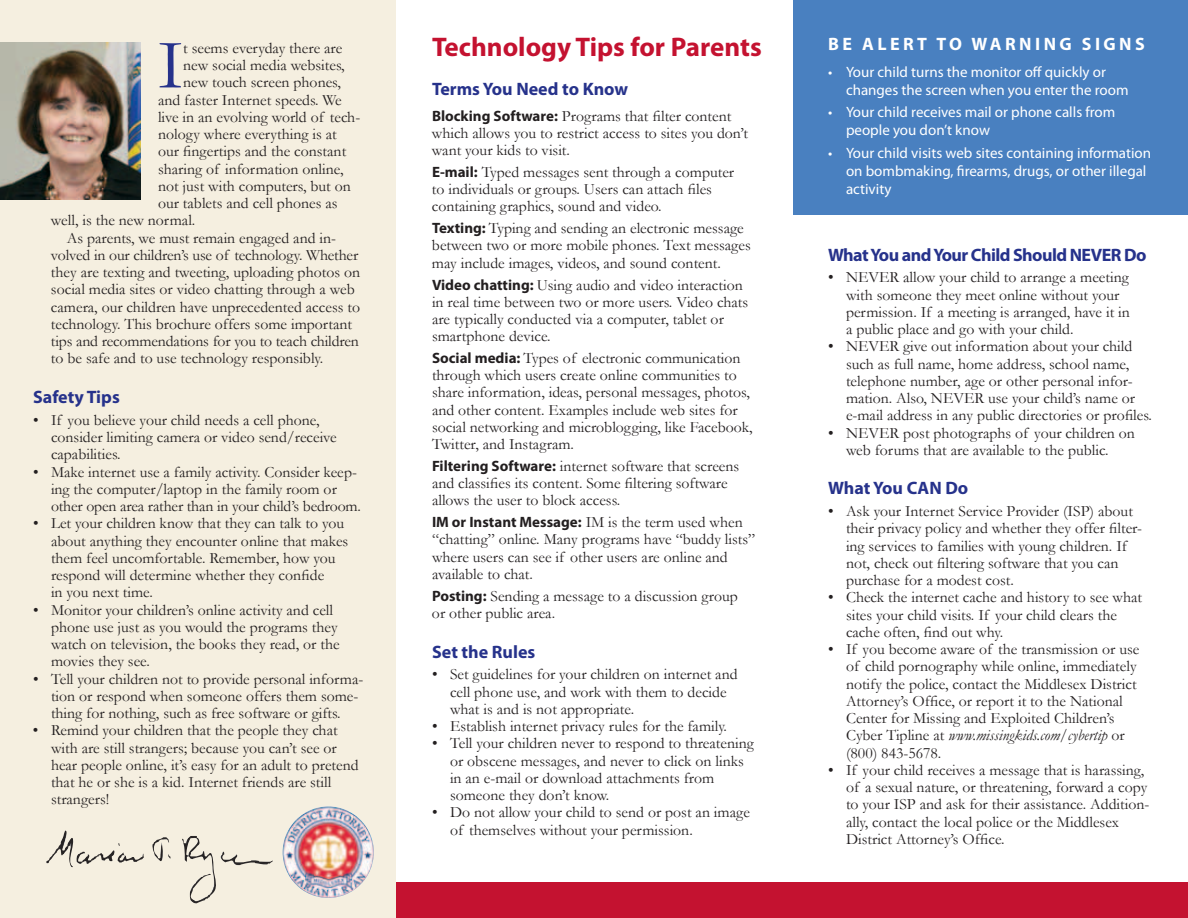
<style>
.page{position:relative;width:1188px;height:918px;background:#fff}
.page>*{position:absolute;margin:0;border:0;box-sizing:border-box;transform-origin:0 0}
.t1{font:71.1px "Garamond";color:#26328b}
.t2{font:700 27px "Myriad Pro";color:#c41230}
.t3{font:700 18px "Myriad Pro";letter-spacing:-.01em;color:#26328b}
.t4{font:700 18px "Myriad Pro";letter-spacing:-.03em;color:#26328b}
.t5{font:700 18px "Myriad Pro";letter-spacing:.19em;color:#fff}
.t6{font:15.75px/17.2px "Garamond";color:#231f20}
.t7{font:15px/18px "Myriad Pro";color:#fff}
.t8{font:700 15px "Myriad Pro";color:#231f20}
.s1{font-family:"Myriad Pro";font-weight:700;font-size:15px}
.s2{font-family:"Garamond";font-weight:400;font-size:15.75px}
.s3{font-style:italic}
</style>
<div class="page">
<div style="left:0;top:0;width:396px;height:918px;background:#f5efe0"></div>
<img style="left:0;top:42px;width:140px;height:158px">
<div style="left:793px;top:0;width:395px;height:214px;background:#4980c0"></div>
<div style="left:396px;top:882px;width:792px;height:36px;background:#c41230"></div>
<img style="left:283px;top:806px;width:91px;height:92px;border-radius:46px">
<img style="left:46px;top:831px;width:169px;height:70px">
<h1 class="t1" style="left:158px;top:23px;width:27px">I</h1>
<p class="t6" style="left:183px;top:39px;width:161px">t seems everyday there are</p>
<p class="t6" style="left:183px;top:56px;width:163px">new social media websites,</p>
<p class="t6" style="left:183px;top:74px;width:159px">new touch screen phones,</p>
<p class="t6" style="left:158px;top:91px;width:185px">and faster Internet speeds. We</p>
<p class="t6" style="left:158px;top:108px;width:204px">live in an evolving world of tech-</p>
<p class="t6" style="left:158px;top:125px;width:180px">nology where everything is at</p>
<p class="t6" style="left:158px;top:143px;width:190px">our fingertips and the constant</p>
<p class="t6" style="left:158px;top:160px;width:187px">sharing of information online,</p>
<p class="t6" style="left:158px;top:177px;width:194px">not just with computers, but on</p>
<p class="t6" style="left:158px;top:194px;width:181px">our tablets and cell phones as</p>
<p class="t6" style="left:51px;top:212px;width:146px">well, is the new normal.</p>
<p class="t6" style="left:67px;top:229px;width:271px">As parents, we must remain engaged and in-</p>
<p class="t6" style="left:51px;top:246px;width:309px">volved in our children’s use of technology. Whether</p>
<p class="t6" style="left:51px;top:263px;width:311px">they are texting and tweeting, uploading photos on</p>
<p class="t6" style="left:51px;top:281px;width:305px">social media sites or video chatting through a web</p>
<p class="t6" style="left:51px;top:298px;width:311px">camera, our children have unprecedented access to</p>
<p class="t6" style="left:51px;top:315px;width:303px">technology. This brochure offers some important</p>
<p class="t6" style="left:51px;top:332px;width:309px">tips and recommendations for you to teach children</p>
<p class="t6" style="left:51px;top:350px;width:274px">to be safe and to use technology responsibly.</p>
<p class="t3" style="left:33px;top:387px;width:88px">Safety Tips</p>
<p class="t6" style="left:51px;top:411px;width:287px;text-indent:-18px">• If you believe your child needs a cell phone, consider limiting camera or video send/receive capabilities.</p>
<p class="t6" style="left:51px;top:463px;width:312px;text-indent:-18px">• Make internet use a family activity. Consider keep&shy;ing the computer/laptop in the family room or other open area rather than in your child’s bedroom.</p>
<p class="t6" style="left:51px;top:515px;width:299px;text-indent:-18px">• Let your children know that they can talk to you about anything they encounter online that makes them feel uncomfortable. Remember, how you respond will determine whether they confide<br>in you next time.</p>
<p class="t6" style="left:51px;top:601px;width:290px;text-indent:-18px">• Monitor your children’s online activity and cell phone use just as you would the programs they watch on television, the books they read, or the movies they see.</p>
<p class="t6" style="left:51px;top:670px;width:314px;text-indent:-18px">• Tell your children not to provide personal informa&shy;tion or respond when someone offers them some&shy;thing for nothing, such as free software or gifts.</p>
<p class="t6" style="left:51px;top:722px;width:309px;text-indent:-18px">• Remind your children that the people they chat with are still strangers; because you can’t see or hear people online, it’s easy for an adult to pretend that he or she is a kid. Internet friends are still strangers!</p>
<h2 class="t2" style="left:432px;top:32px;width:331px">Technology Tips for Parents</h2>
<p class="t5" style="left:828px;top:33px;width:63px">Be Alert</p>
<p class="t5" style="left:936px;top:33px;width:208px">t o War ni ng Sig ns</p>
<p class="t7" style="left:846px;top:63px;width:284px;text-indent:-18px">• Your child turns the monitor off quickly or changes the screen when you enter the room</p>
<p class="t7" style="left:846px;top:103px;width:271px;text-indent:-18px">• Your child receives mail or phone calls from people you don’t know</p>
<p class="t7" style="left:846px;top:144px;width:307px;text-indent:-18px">• Your child visits web sites containing information on bombmaking, firearms, drugs, or other illegal activity</p>
<p class="t3" style="left:432px;top:78px;width:198px">Terms You Need to Know</p>
<p class="t6" style="left:432px;top:107px;width:318px"><span class="s1">Blocking Software:</span> Programs that filter content which allows you to restrict access to sites you don’t want your kids to visit.</p>
<p class="t6" style="left:432px;top:163px;width:304px"><span class="s1">E-mail:</span> Typed messages sent through a computer to individuals or groups. Users can attach files containing graphics, sound and video.</p>
<p class="t6" style="left:432px;top:220px;width:320px"><span class="s1">Texting:</span> Typing and sending an electronic message between two or more mobile phones. Text messages may include images, videos, and sound content.</p>
<p class="t6" style="left:432px;top:276px;width:318px"><span class="s1">Video chatting:</span> Using audio and video interaction in real time between two or more users. Video chats are typically conducted via a computer, tablet or smartphone device.</p>
<p class="t6" style="left:432px;top:349px;width:322px"><span class="s1">Social media:</span> Types of electronic communication through which users create online communities to share information, ideas, personal messages, photos, and other content. Examples include web sites for social networking and microblogging, like Facebook, Twitter, and Instagram.</p>
<p class="t6" style="left:432px;top:457px;width:309px"><span class="s1">Filtering Software:</span> internet software that screens and classifies its content. Some filtering software allows the user to block access.</p>
<p class="t8" style="left:432px;top:514px;width:312px">IM or Instant Message: <span class="s2">IM is the term used when</span></p>
<p class="t6" style="left:432px;top:531px;width:325px">“chatting” online. Many programs have “buddy lists” where users can see if other users are online and available to chat.</p>
<p class="t6" style="left:432px;top:587px;width:307px"><span class="s1">Posting:</span> Sending a message to a discussion group or other public area.</p>
<p class="t3" style="left:432px;top:641px;width:105px">Set the Rules</p>
<p class="t6" style="left:450px;top:666px;width:289px;text-indent:-18px">• Set guidelines for your children on internet and cell phone use, and work with them to decide what is and is not appropriate.</p>
<p class="t6" style="left:432px;top:717px;width:297px">• Establish internet privacy rules for the family.</p>
<p class="t6" style="left:450px;top:735px;width:305px;text-indent:-18px">• Tell your children never to respond to threatening or obscene messages, and never to click on links in an e-mail or download attachments from someone they don’t know.</p>
<p class="t6" style="left:450px;top:804px;width:301px;text-indent:-18px">• Do not allow your child to send or post an image of themselves without your permission.</p>
<p class="t4" style="left:828px;top:244px;width:320px">What You and Your Child Should NEVER Do</p>
<p class="t6" style="left:846px;top:269px;width:285px;text-indent:-18px">• NEVER allow your child to arrange a meeting with someone they meet online without your permission. If a meeting is arranged, have it in a public place and go with your child.</p>
<p class="t6" style="left:846px;top:338px;width:307px;text-indent:-18px">• NEVER give out information about your child such as full name, home address, school name, telephone number, age or other personal infor&shy;mation. Also, NEVER use your child’s name or e-mail address in any public directories or profiles.</p>
<p class="t6" style="left:828px;top:424px;width:308px;text-align:center">• NEVER post photographs of your children on web forums that are available to the public.</p>
<p class="t3" style="left:828px;top:478px;width:142px">What You CAN Do</p>
<p class="t6" style="left:846px;top:502px;width:298px;text-indent:-18px">• Ask your Internet Service Provider (ISP) about their privacy policy and whether they offer filter&shy;ing services to families with young children. If not, check out filtering software that you can purchase for a modest cost.</p>
<p class="t6" style="left:846px;top:589px;width:298px;text-indent:-18px">• Check the internet cache and history to see what sites your child visits. If your child clears the cache often, find out why.</p>
<p class="t6" style="left:846px;top:640px;width:295px;text-indent:-18px">• If you become aware of the transmission or use of child pornography while online, immediately notify the police, contact the Middlesex District Attorney’s Office, or report it to the National Center for Missing and Exploited Children’s Cyber Tipline at <span class="s3">www.missingkids.com/cybertip</span> or (800) 843-5678.</p>
<p class="t6" style="left:846px;top:761px;width:305px;text-indent:-18px">• If your child receives a message that is harassing, of a sexual nature, or threatening, forward a copy to your ISP and ask for their assistance. Addition&shy;ally, contact the local police or the Middlesex District Attorney’s Office.</p>
</div>
